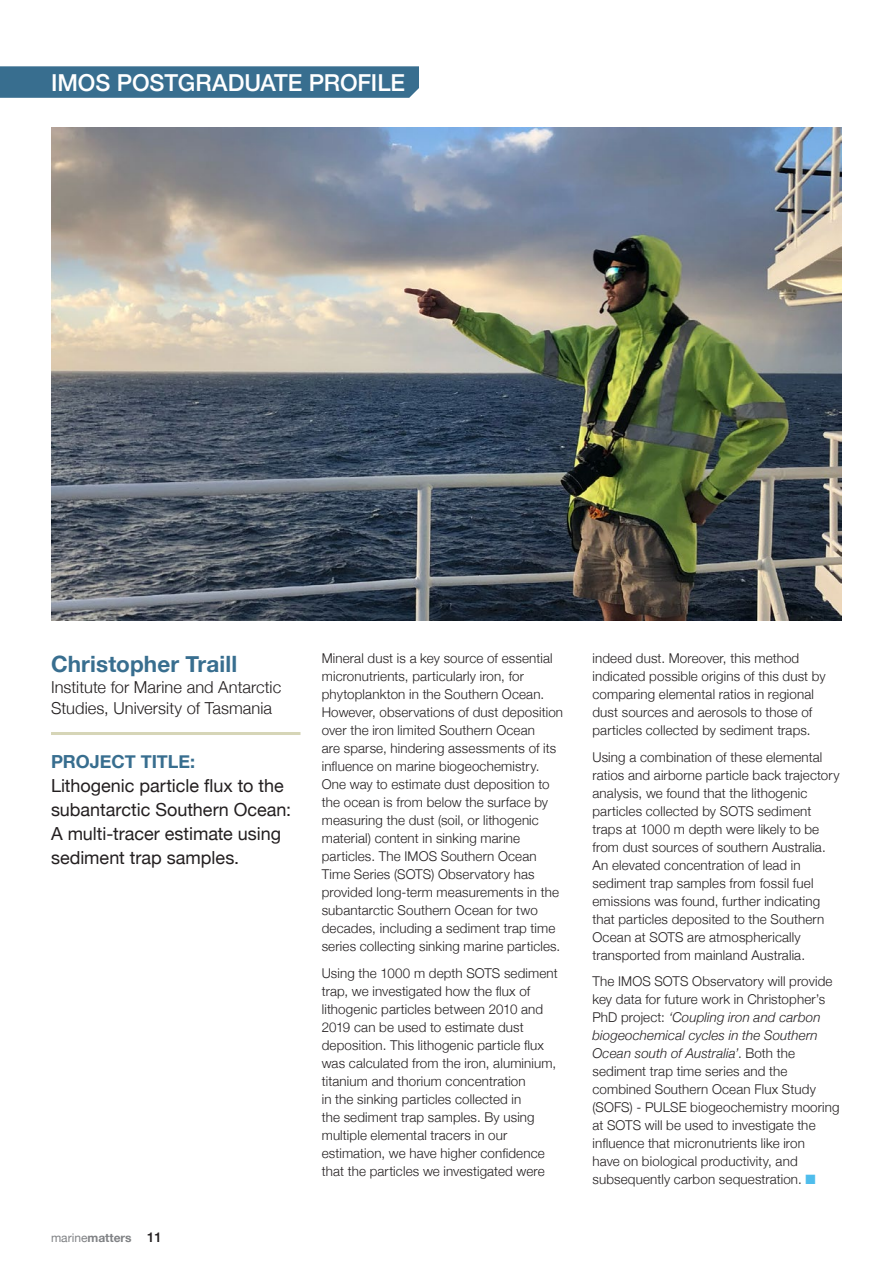
<style>
.page{position:relative;width:893px;height:1263px;background:#fff}
.page>*{position:absolute;margin:0;border:0;box-sizing:border-box;transform-origin:0 0}
.t1{font:500 23.4px "Helvetica Neue";letter-spacing:-.005em;color:#fff}
._1_Body_Copy_Helveti{font:700 22.5px "Helvetica Neue";letter-spacing:.005em;color:#386e8f}
._1_Body_Copy_Helveti-2{font:18px/24px "Helvetica Neue";color:#231f20}
._1_Body_Copy_Helveti-3{font:300 16.5px/21px "Helvetica Neue";letter-spacing:.005em;color:#231f20}
._1_Body_Copy_Helveti-4{font:300 13.5px/18px "Helvetica Neue";letter-spacing:.01em;color:#231f20}
.t2{font:700 12px "Helvetica Neue";color:#808285}
.s1{font-weight:700;color:#386e8f}
.s2{font-weight:400}
.s3{font-weight:500;font-size:13.5px;color:#231f20}
.s4{font-style:italic}
.s5{color:#4fbdec}
</style>
<div class="page">
<div style="left:0;top:66px;width:419px;height:32px;background:#386e8f"></div>
<hr style="left:51px;top:732px;width:249px;height:3px;background:#d6d5b7">
<img style="left:51px;top:128px;width:791px;height:493px">
<h1 class="t1" style="left:51px;top:63px;width:355px">IMOS POSTGRADUATE PROFILE</h1>
<p class="_1_Body_Copy_Helveti" style="left:51px;top:646px;width:188px">Christopher Traill</p>
<p class="_1_Body_Copy_Helveti-3" style="left:51px;top:676px;width:232px">Institute for Marine and Antarctic<br>Studies, University of Tasmania</p>
<p class="_1_Body_Copy_Helveti-2" style="left:51px;top:751px;width:242px"><span class="s1">PROJECT TITLE:<br></span>Lithogenic particle flux to the subantarctic Southern Ocean:<br>A multi-tracer estimate using sediment trap samples.</p>
<p class="t2" style="left:51px;top:1228px;width:113px"><span class="s2">marine</span>matters <span class="s3">11</span></p>
<p class="_1_Body_Copy_Helveti-4" style="left:322px;top:648px;width:243px">Mineral dust is a key source of essential micronutrients, particularly iron, for phytoplankton in the Southern Ocean.<br>However, observations of dust deposition over the iron limited Southern Ocean<br>are sparse, hindering assessments of its influence on marine biogeochemistry.<br>One way to estimate dust deposition to the ocean is from below the surface by measuring the dust (soil, or lithogenic material) content in sinking marine particles. The IMOS Southern Ocean Time Series (SOTS) Observatory has provided long-term measurements in the subantarctic Southern Ocean for two decades, including a sediment trap time series collecting sinking marine particles.</p>
<p class="_1_Body_Copy_Helveti-4" style="left:322px;top:963px;width:238px">Using the 1000 m depth SOTS sediment trap, we investigated how the flux of lithogenic particles between 2010 and 2019 can be used to estimate dust deposition. This lithogenic particle flux was calculated from the iron, aluminium, titanium and thorium concentration<br>in the sinking particles collected in<br>the sediment trap samples. By using multiple elemental tracers in our estimation, we have higher confidence that the particles we investigated were</p>
<p class="_1_Body_Copy_Helveti-4" style="left:592px;top:648px;width:235px">indeed dust. Moreover, this method indicated possible origins of this dust by comparing elemental ratios in regional dust sources and aerosols to those of particles collected by sediment traps.</p>
<p class="_1_Body_Copy_Helveti-4" style="left:592px;top:747px;width:249px">Using a combination of these elemental ratios and airborne particle back trajectory analysis, we found that the lithogenic particles collected by SOTS sediment traps at 1000 m depth were likely to be from dust sources of southern Australia.<br>An elevated concentration of lead in sediment trap samples from fossil fuel emissions was found, further indicating that particles deposited to the Southern Ocean at SOTS are atmospherically transported from mainland Australia.</p>
<p class="_1_Body_Copy_Helveti-4" style="left:592px;top:971px;width:249px">The IMOS SOTS Observatory will provide key data for future work in Christopher’s PhD project: <span class="s4">‘Coupling iron and carbon biogeochemical cycles in the Southern Ocean south of Australia’</span>. Both the sediment trap time series and the combined Southern Ocean Flux Study (SOFS) - PULSE biogeochemistry mooring at SOTS will be used to investigate the influence that micronutrients like iron<br>have on biological productivity, and subsequently carbon sequestration. <span class="s5">■</span></p>
</div>
